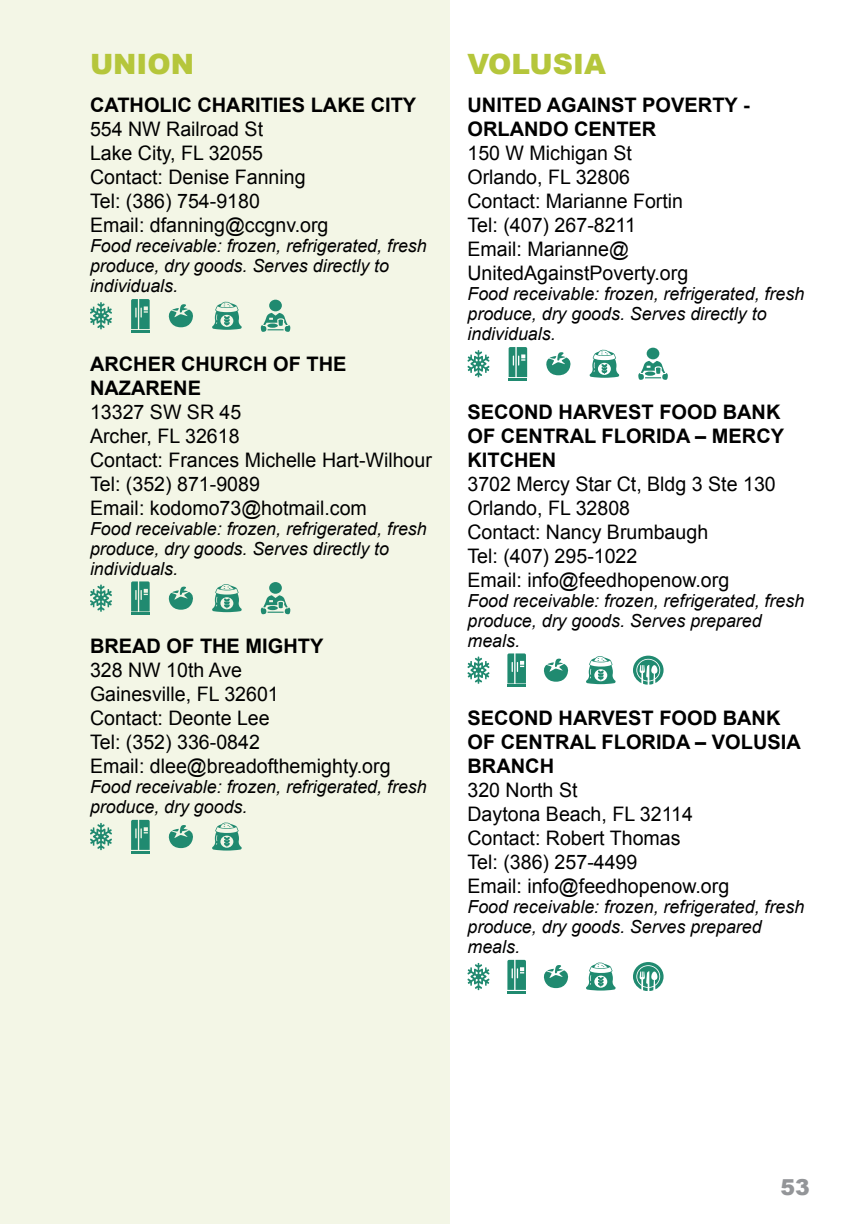
<style>
.page{position:relative;width:864px;height:1224px;background:#fff}
.page>*{position:absolute;margin:0;border:0;box-sizing:border-box;transform-origin:0 0}
.t1{font:900 28px "Arial";color:#b5c63b}
.t2{font:900 22px "Arial";color:#939598}
.t3{font:20px/24px "Arial";color:#000}
.t4{font:700 20px/24px "Arial";color:#000}
.t5{font:italic 18px/20px "Arial";color:#000}
</style>
<div class="page">
<div style="left:0;top:0;width:450px;height:1224px;background:#f3f6e6"></div>
<svg style="left:168px;top:304px;width:25px;height:23px"></svg>
<svg style="left:131px;top:299px;width:19px;height:33px"></svg>
<svg style="left:90px;top:302px;width:22px;height:27px"></svg>
<svg style="left:212px;top:301px;width:30px;height:29px"></svg>
<div style="left:269px;top:300px;width:13px;height:11px;background:#208a70;border-radius:50%"></div>
<svg style="left:261px;top:313px;width:29px;height:19px"></svg>
<svg style="left:267px;top:324px;width:11px;height:4px"></svg>
<svg style="left:168px;top:586px;width:25px;height:24px"></svg>
<svg style="left:131px;top:581px;width:19px;height:34px"></svg>
<svg style="left:90px;top:585px;width:22px;height:27px"></svg>
<svg style="left:212px;top:584px;width:30px;height:28px"></svg>
<div style="left:269px;top:582px;width:13px;height:12px;background:#208a70;border-radius:50%"></div>
<svg style="left:261px;top:595px;width:29px;height:19px"></svg>
<svg style="left:267px;top:606px;width:11px;height:4px"></svg>
<svg style="left:168px;top:825px;width:25px;height:23px"></svg>
<svg style="left:131px;top:820px;width:19px;height:33px"></svg>
<svg style="left:90px;top:823px;width:22px;height:27px"></svg>
<svg style="left:212px;top:822px;width:30px;height:29px"></svg>
<svg style="left:546px;top:352px;width:25px;height:23px"></svg>
<svg style="left:509px;top:347px;width:18px;height:33px"></svg>
<svg style="left:468px;top:350px;width:21px;height:27px"></svg>
<svg style="left:590px;top:349px;width:29px;height:29px"></svg>
<div style="left:647px;top:348px;width:12px;height:11px;background:#208a70;border-radius:50%"></div>
<svg style="left:638px;top:361px;width:30px;height:19px"></svg>
<svg style="left:645px;top:372px;width:10px;height:4px"></svg>
<svg style="left:543px;top:658px;width:26px;height:24px"></svg>
<svg style="left:507px;top:653px;width:19px;height:34px"></svg>
<svg style="left:468px;top:657px;width:21px;height:27px"></svg>
<svg style="left:586px;top:656px;width:30px;height:28px"></svg>
<svg style="left:633px;top:656px;width:31px;height:29px"></svg>
<svg style="left:633px;top:962px;width:31px;height:29px"></svg>
<svg style="left:543px;top:965px;width:26px;height:23px"></svg>
<svg style="left:507px;top:960px;width:19px;height:33px"></svg>
<svg style="left:468px;top:963px;width:21px;height:27px"></svg>
<svg style="left:586px;top:962px;width:30px;height:29px"></svg>
<h3 class="t1" style="left:90px;top:44px;width:106px">UNION</h3>
<p class="t4" style="left:90px;top:94px;width:328px">CATHOLIC CHARITIES LAKE CITY</p>
<p class="t3" style="left:90px;top:118px;width:240px">554 NW Railroad St<br>Lake City, FL 32055<br>Contact: Denise Fanning<br>Tel: (386) 754-9180<br>Email: dfanning@ccgnv.org</p>
<p class="t5" style="left:90px;top:236px;width:338px">Food receivable: frozen, refrigerated, fresh produce, dry goods. Serves directly to individuals.</p>
<p class="t4" style="left:90px;top:353px;width:258px">ARCHER CHURCH OF THE<br>NAZARENE</p>
<p class="t3" style="left:90px;top:400px;width:343px">13327 SW SR 45<br>Archer, FL 32618<br>Contact: Frances Michelle Hart-Wilhour<br>Tel: (352) 871-9089<br>Email: kodomo73@hotmail.com</p>
<p class="t5" style="left:90px;top:519px;width:338px">Food receivable: frozen, refrigerated, fresh produce, dry goods. Serves directly to individuals.</p>
<p class="t4" style="left:90px;top:635px;width:235px">BREAD OF THE MIGHTY</p>
<p class="t3" style="left:90px;top:658px;width:302px">328 NW 10th Ave<br>Gainesville, FL 32601<br>Contact: Deonte Lee<br>Tel: (352) 336-0842<br>Email: dlee@breadofthemighty.org</p>
<p class="t5" style="left:90px;top:777px;width:338px">Food receivable: frozen, refrigerated, fresh produce, dry goods.</p>
<h3 class="t1" style="left:468px;top:44px;width:140px">VOLUSIA</h3>
<p class="t4" style="left:468px;top:94px;width:284px">UNITED AGAINST POVERTY -<br>ORLANDO CENTER</p>
<p class="t3" style="left:468px;top:142px;width:222px">150 W Michigan St<br>Orlando, FL 32806<br>Contact: Marianne Fortin<br>Tel: (407) 267-8211<br>Email: Marianne@<br>UnitedAgainstPoverty.org</p>
<p class="t5" style="left:468px;top:284px;width:338px">Food receivable: frozen, refrigerated, fresh produce, dry goods. Serves directly to individuals.</p>
<p class="t4" style="left:468px;top:401px;width:318px">SECOND HARVEST FOOD BANK<br>OF CENTRAL FLORIDA – MERCY<br>KITCHEN</p>
<p class="t3" style="left:468px;top:472px;width:310px">3702 Mercy Star Ct, Bldg 3 Ste 130<br>Orlando, FL 32808<br>Contact: Nancy Brumbaugh<br>Tel: (407) 295-1022<br>Email: info@feedhopenow.org</p>
<p class="t5" style="left:468px;top:591px;width:338px">Food receivable: frozen, refrigerated, fresh produce, dry goods. Serves prepared meals.</p>
<p class="t4" style="left:468px;top:707px;width:335px">SECOND HARVEST FOOD BANK<br>OF CENTRAL FLORIDA – VOLUSIA<br>BRANCH</p>
<p class="t3" style="left:468px;top:778px;width:263px">320 North St<br>Daytona Beach, FL 32114<br>Contact: Robert Thomas<br>Tel: (386) 257-4499<br>Email: info@feedhopenow.org</p>
<p class="t5" style="left:468px;top:897px;width:338px">Food receivable: frozen, refrigerated, fresh produce, dry goods. Serves prepared meals.</p>
<p class="t2" style="left:781px;top:1171px;width:31px">53</p>
</div>
